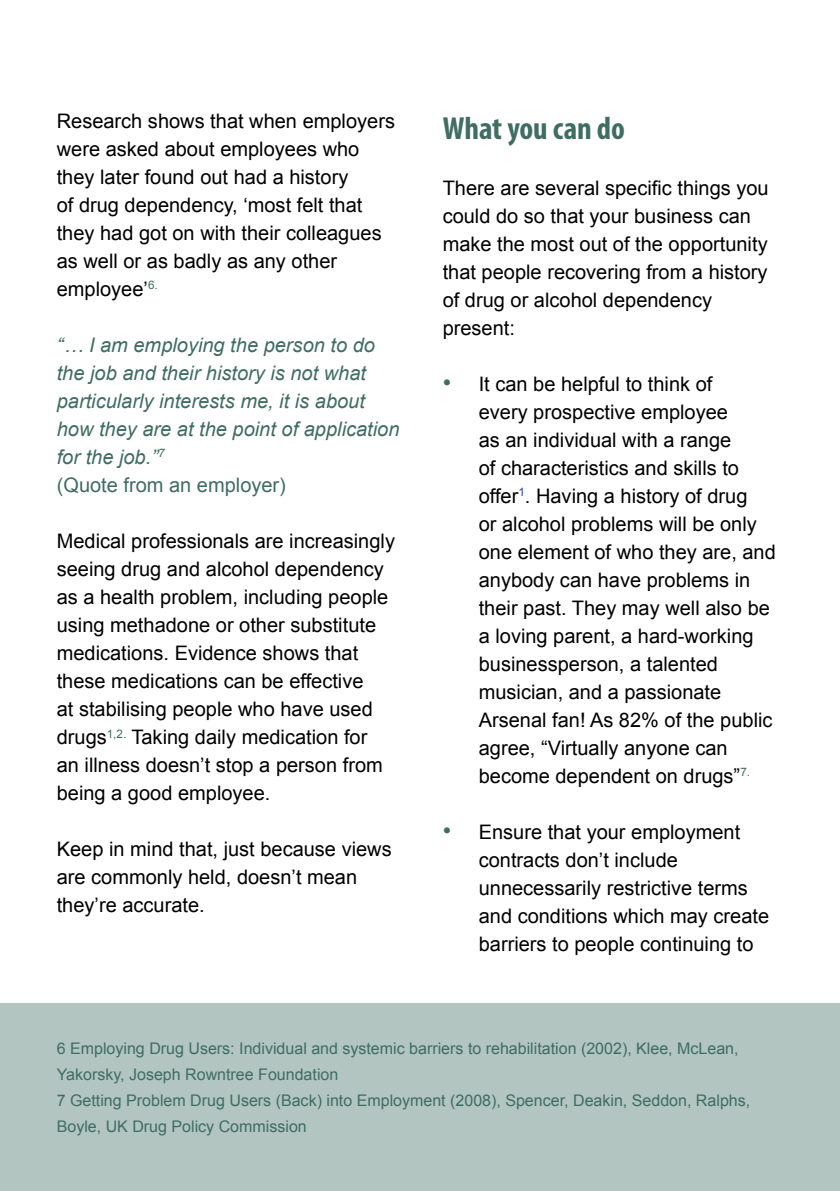
<style>
.page{position:relative;width:840px;height:1191px;background:#fff}
.page>*{position:absolute;margin:0;border:0;box-sizing:border-box;transform-origin:0 0}
.t1{font:700 condensed 32px "Myriad Pro";color:#3f6d62}
.t2{font:20px/28px "Arial";color:#000}
.t3{font:italic 20px/28px "Arial";color:#3f6d62}
.t4{font:16px/26px "Arial";color:#3f6d62}
.s1{font-style:normal}
.s2{font-size:24px;color:#3f6d62}
</style>
<div class="page">
<div style="left:0;top:1003px;width:839px;height:188px;background:#b2c5c0"></div>
<p class="t2" style="left:57px;top:107px;width:339px">Research shows that when employers were asked about employees who they later found out had a history<br>of drug dependency, ‘most felt that they had got on with their colleagues as well or as badly as any other employee’<sup>6.</sup></p>
<p class="t3" style="left:57px;top:331px;width:344px">“… I am employing the person to do the job and their history is not what particularly interests me, it is about how they are at the point of application for the job.”<sup>7<br></sup><span class="s1">(Quote from an employer)</span></p>
<p class="t2" style="left:57px;top:527px;width:339px">Medical professionals are increasingly seeing drug and alcohol dependency as a health problem, including people using methadone or other substitute medications. Evidence shows that these medications can be effective<br>at stabilising people who have used drugs<sup>1,2.</sup> Taking daily medication for<br>an illness doesn’t stop a person from being a good employee.</p>
<p class="t2" style="left:57px;top:835px;width:336px">Keep in mind that, just because views are commonly held, doesn’t mean they’re accurate.</p>
<h1 class="t1" style="left:442px;top:108px;width:184px">What you can do</h1>
<p class="t2" style="left:442px;top:174px;width:327px">There are several specific things you could do so that your business can make the most out of the opportunity that people recovering from a history of drug or alcohol dependency present:</p>
<p class="t2" style="left:478px;top:370px;width:298px;text-indent:-36px"><span class="s2">•</span> It can be helpful to think of<br>every prospective employee<br>as an individual with a range<br>of characteristics and skills to offer<sup>1</sup>. Having a history of drug<br>or alcohol problems will be only one element of who they are, and anybody can have problems in their past. They may well also be a loving parent, a hard-working businessperson, a talented musician, and a passionate<br>Arsenal fan! As 82% of the public agree, “Virtually anyone can become dependent on drugs”<sup>7.</sup></p>
<p class="t2" style="left:478px;top:818px;width:292px;text-indent:-36px"><span class="s2">•</span> Ensure that your employment contracts don’t include unnecessarily restrictive terms and conditions which may create barriers to people continuing to</p>
<p class="t4" style="left:57px;top:1035px;width:694px">6 Employing Drug Users: Individual and systemic barriers to rehabilitation (2002), Klee, McLean, Yakorsky, Joseph Rowntree Foundation<br>7 Getting Problem Drug Users (Back) into Employment (2008), Spencer, Deakin, Seddon, Ralphs, Boyle, UK Drug Policy Commission</p>
</div>
